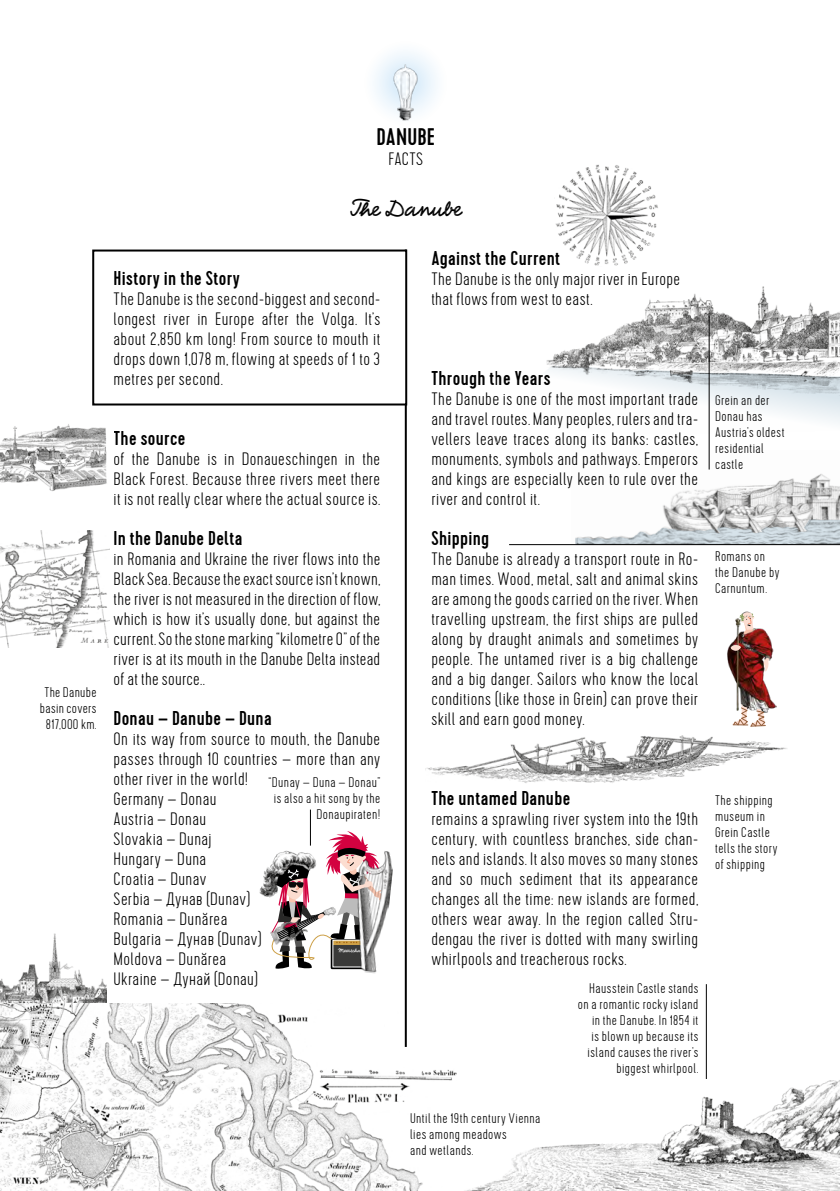
<style>
.page{position:relative;width:840px;height:1191px;background:#fff}
.page>*{position:absolute;margin:0;border:0;box-sizing:border-box;transform-origin:0 0}
.t1{font:24px "Bellfort Script Press";color:#000}
.t2{font:500 24px "Cervo";letter-spacing:.005em;color:#000}
.t3{font:500 20px "Cervo";letter-spacing:.02em;color:#000}
.t4{font:100 18px/20px "Cervo";letter-spacing:.025em;color:#000;text-align:justify}
.t5{font:100 14px/16px "Cervo";letter-spacing:.035em;color:#000}
.t6{font:6px "Bellfort Script Press";color:#fff}
</style>
<div class="page">
<img style="left:425px;top:722px;width:362px;height:61px">
<img style="left:663px;top:450px;width:176px;height:69px">
<img style="left:546px;top:286px;width:293px;height:80px">
<hr style="left:509px;top:544px;width:330px;height:1px;background:#000">
<img style="left:555px;top:164px;width:103px;height:102px">
<img style="left:0;top:933px;width:106px;height:70px">
<img style="left:465px;top:1065px;width:374px;height:126px">
<img style="left:0;top:1003px;width:457px;height:188px">
<hr style="left:404px;top:249px;width:2px;height:798px;background:#000">
<div style="left:92px;top:249px;width:315px;height:156px;border:2px solid #000"></div>
<svg style="left:355px;top:32px;width:100px;height:101px"></svg>
<img style="left:391px;top:63px;width:29px;height:63px">
<img style="left:0;top:424px;width:107px;height:67px">
<img style="left:0;top:531px;width:109px;height:116px">
<hr style="left:705px;top:984px;width:1px;height:95px;background:#000">
<img style="left:348px;top:851px;width:45px;height:123px">
<svg style="left:260px;top:831px;width:123px;height:138px"></svg>
<hr style="left:310px;top:809px;width:1px;height:36px;background:#000">
<hr style="left:708px;top:315px;width:1px;height:154px;background:#000">
<svg style="left:548px;top:366px;width:291px;height:71px"></svg>
<svg style="left:575px;top:519px;width:264px;height:26px"></svg>
<img style="left:727px;top:618px;width:48px;height:95px">
<svg style="left:730px;top:644px;width:10px;height:7px"></svg>
<svg style="left:738px;top:611px;width:17px;height:24px"></svg>
<svg style="left:732px;top:704px;width:33px;height:23px"></svg>
<p class="t5" style="left:40px;top:684px;width:58px;text-align:center">The Danube basin covers<br>817,000 km.</p>
<h1 class="t2" style="left:376px;top:122px;width:60px">DANUBE</h1>
<p class="t4" style="left:388px;top:149px;width:36px">FACTS</p>
<h1 class="t1" style="left:350px;top:192px;width:112px">The Danube</h1>
<p class="t3" style="left:113px;top:266px;width:128px">History in the Story</p>
<p class="t4" style="left:113px;top:289px;width:268px">The Danube is the second-biggest and second&shy;longest river in Europe after the Volga. It’s about 2,850 km long! From source to mouth it drops down 1,078 m, flowing at speeds of 1 to 3 metres per second.</p>
<p class="t3" style="left:113px;top:426px;width:73px">The source</p>
<p class="t4" style="left:113px;top:449px;width:268px">of the Danube is in Donaueschingen in the Black Forest. Because three rivers meet there it is not really clear where the actual source is.</p>
<p class="t3" style="left:113px;top:526px;width:130px">In the Danube Delta</p>
<p class="t4" style="left:113px;top:549px;width:268px">in Romania and Ukraine the river flows into the Black Sea. Because the exact source isn’t known, the river is not measured in the direction of flow, which is how it’s usually done, but against the current. So the stone marking “kilometre 0” of the river is at its mouth in the Danube Delta instead of at the source..</p>
<p class="t3" style="left:113px;top:706px;width:160px">Donau – Danube – Duna</p>
<p class="t4" style="left:113px;top:729px;width:268px;text-align:left">On its way from source to mouth, the Danube passes through 10 countries – more than any other river in the world!<br>Germany – Donau<br>Austria – Donau<br>Slovakia – Dunaj<br>Hungary – Duna<br>Croatia – Dunav<br>Serbia – Дунав (Dunav)<br>Romania – Dunărea<br>Bulgaria – Дунав (Dunav)<br>Moldova – Dunărea<br>Ukraine – Дунай (Donau)</p>
<p class="t5" style="left:268px;top:774px;width:113px;text-align:right">“Dunay – Duna – Donau” is also a hit song by the<br>Donaupiraten!</p>
<p class="t6" style="left:338px;top:946px;width:28px">Meerschall</p>
<p class="t3" style="left:431px;top:246px;width:130px">Against the Current</p>
<p class="t4" style="left:431px;top:269px;width:250px">The Danube is the only major river in Europe that flows from west to east.</p>
<p class="t3" style="left:431px;top:366px;width:120px">Through the Years</p>
<p class="t4" style="left:431px;top:389px;width:268px">The Danube is one of the most important trade and travel routes. Many peoples, rulers and tra&shy;vellers leave traces along its banks: castles, monuments, symbols and pathways. Emperors and kings are especially keen to rule over the river and control it.</p>
<p class="t3" style="left:431px;top:526px;width:59px">Shipping</p>
<p class="t4" style="left:431px;top:549px;width:268px">The Danube is already a transport route in Ro&shy;man times. Wood, metal, salt and animal skins are among the goods carried on the river. When travelling upstream, the first ships are pulled along by draught animals and sometimes by people. The untamed river is a big challenge and a big danger. Sailors who know the local conditions (like those in Grein) can prove their skill and earn good money.</p>
<p class="t3" style="left:431px;top:786px;width:140px">The untamed Danube</p>
<p class="t4" style="left:431px;top:809px;width:268px">remains a sprawling river system into the 19th century, with countless branches, side chan&shy;nels and islands. It also moves so many stones and so much sediment that its appearance changes all the time: new islands are formed, others wear away. In the region called Stru&shy;dengau the river is dotted with many swirling whirlpools and treacherous rocks.</p>
<p class="t5" style="left:410px;top:1110px;width:132px">Until the 19th century Vienna lies among meadows<br>and wetlands.</p>
<p class="t5" style="left:577px;top:980px;width:122px;text-align:right">Hausstein Castle stands on a romantic rocky island in the Danube. In 1854 it<br>is blown up because its island causes the river’s biggest whirlpool.</p>
<p class="t5" style="left:714px;top:393px;width:71px">Grein an der<br>Donau has<br>Austria’s oldest residential castle</p>
<p class="t5" style="left:714px;top:549px;width:66px">Romans on the Danube by<br>Carnuntum.</p>
<p class="t5" style="left:714px;top:792px;width:64px">The shipping museum in<br>Grein Castle tells the story of shipping</p>
</div>
